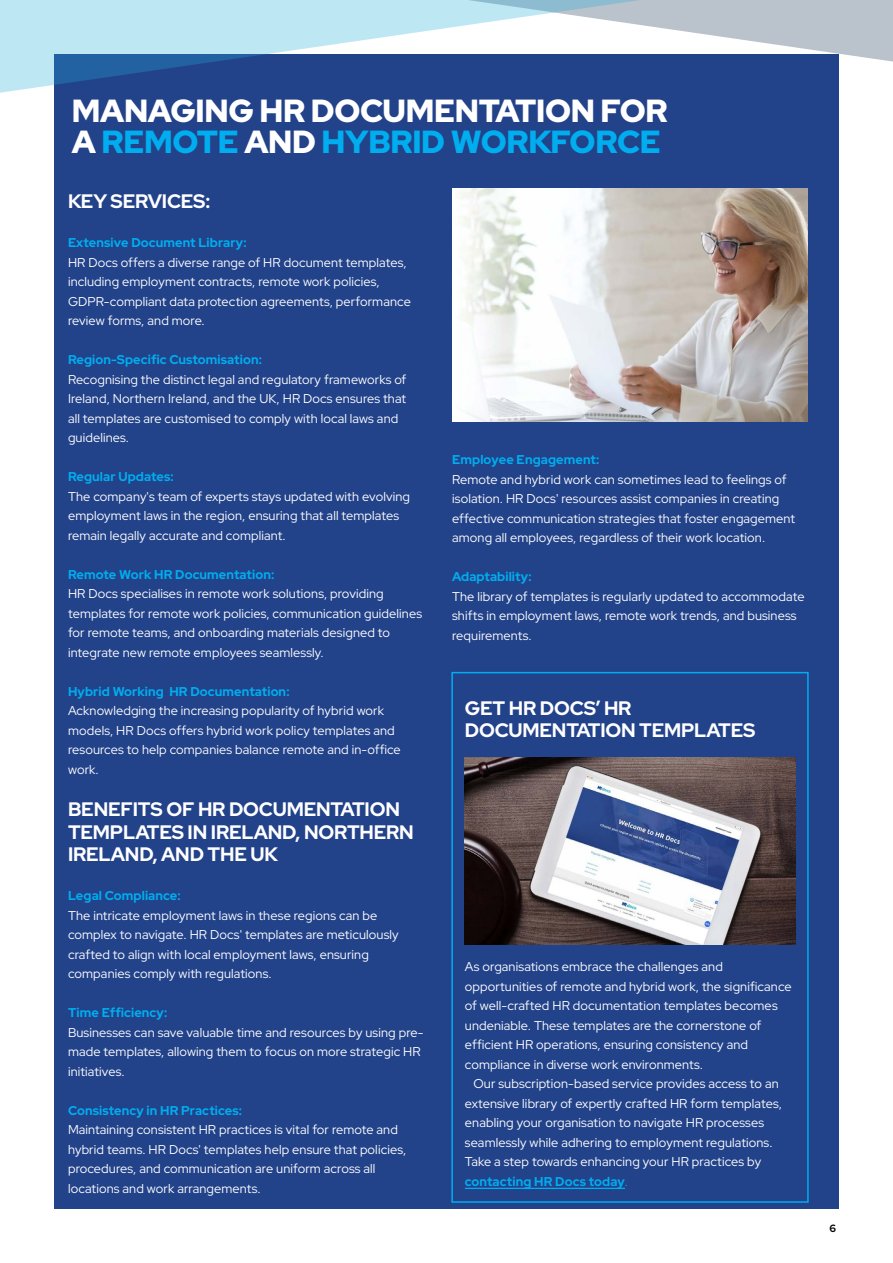
<style>
.page{position:relative;width:893px;height:1263px;background:#fff}
.page>*{position:absolute;margin:0;border:0;box-sizing:border-box;transform-origin:0 0}
.t1{font:900 31.95px/31.3px "Red Hat Display";letter-spacing:-.01em;color:#fff}
.t2{font:700 19.5px/22.5px "Red Hat Display";letter-spacing:-.01em;color:#fff}
.t3{font:12.75px/19.5px "Red Hat Display";letter-spacing:.01em;color:#fff}
.t4{font:800 12.75px "Red Hat Display";letter-spacing:.01em;color:#00aeef}
.t5{font:700 10.5px "Red Hat Display";color:#000}
.s1{color:#00aeef}
.s2{font-weight:800;color:#00aeef}
</style>
<div class="page">
<div style="left:54px;top:54px;width:785px;height:1155px;background:#22428a"></div>
<svg style="left:0;top:0;width:893px;height:93px"></svg>
<img style="left:452px;top:189px;width:356px;height:233px">
<div style="left:451px;top:672px;width:358px;height:531px;border:2px solid #00aeef"></div>
<hr style="left:465px;top:1188px;width:160px;height:1px;background:#00aeef">
<img style="left:465px;top:757px;width:330px;height:187px">
<h1 class="t1" style="left:72px;top:94px;width:597px">MANAGING HR DOCUMENTATION FOR<br>A <span class="s1">REMOTE</span> AND <span class="s1">HYBRID WORKFORCE</span></h1>
<h2 class="t2" style="left:68px;top:190px;width:144px">KEY SERVICES:</h2>
<p class="t4" style="left:68px;top:235px;width:180px">Extensive Document Library:</p>
<p class="t3" style="left:68px;top:252px;width:344px">HR Docs offers a diverse range of HR document templates, including employment contracts, remote work policies, GDPR-compliant data protection agreements, performance review forms, and more.</p>
<p class="t4" style="left:68px;top:352px;width:195px">Region-Specific Customisation:</p>
<p class="t3" style="left:68px;top:369px;width:340px">Recognising the distinct legal and regulatory frameworks of Ireland, Northern Ireland, and the UK, HR Docs ensures that all templates are customised to comply with local laws and guidelines.</p>
<p class="t4" style="left:68px;top:469px;width:107px">Regular Updates:</p>
<p class="t3" style="left:68px;top:486px;width:343px">The company's team of experts stays updated with evolving employment laws in the region, ensuring that all templates remain legally accurate and compliant.</p>
<p class="t4" style="left:68px;top:566px;width:208px">Remote Work HR Documentation:</p>
<p class="t3" style="left:68px;top:584px;width:356px">HR Docs specialises in remote work solutions, providing templates for remote work policies, communication guidelines for remote teams, and onboarding materials designed to integrate new remote employees seamlessly.</p>
<p class="t4" style="left:68px;top:683px;width:223px">Hybrid Working HR Documentation:</p>
<p class="t3" style="left:68px;top:701px;width:334px">Acknowledging the increasing popularity of hybrid work models, HR Docs offers hybrid work policy templates and resources to help companies balance remote and in-office work.</p>
<h2 class="t2" style="left:68px;top:797px;width:347px">BENEFITS OF HR DOCUMENTATION<br>TEMPLATES IN IRELAND, NORTHERN<br>IRELAND, AND THE UK</h2>
<p class="t4" style="left:68px;top:887px;width:114px">Legal Compliance:</p>
<p class="t3" style="left:68px;top:905px;width:332px">The intricate employment laws in these regions can be complex to navigate. HR Docs' templates are meticulously crafted to align with local employment laws, ensuring companies comply with regulations.</p>
<p class="t4" style="left:68px;top:1004px;width:101px">Time Efficiency:</p>
<p class="t3" style="left:68px;top:1022px;width:357px">Businesses can save valuable time and resources by using pre&shy;made templates, allowing them to focus on more strategic HR initiatives.</p>
<p class="t4" style="left:68px;top:1102px;width:176px">Consistency in HR Practices:</p>
<p class="t3" style="left:68px;top:1119px;width:340px">Maintaining consistent HR practices is vital for remote and hybrid teams. HR Docs' templates help ensure that policies, procedures, and communication are uniform across all locations and work arrangements.</p>
<p class="t4" style="left:452px;top:452px;width:149px">Employee Engagement:</p>
<p class="t3" style="left:452px;top:469px;width:345px">Remote and hybrid work can sometimes lead to feelings of isolation. HR Docs' resources assist companies in creating effective communication strategies that foster engagement among all employees, regardless of their work location.</p>
<p class="t4" style="left:452px;top:569px;width:81px">Adaptability:</p>
<p class="t3" style="left:452px;top:586px;width:354px">The library of templates is regularly updated to accommodate shifts in employment laws, remote work trends, and business requirements.</p>
<h2 class="t2" style="left:465px;top:696px;width:292px">GET HR DOCS’ HR<br>DOCUMENTATION TEMPLATES</h2>
<p class="t3" style="left:465px;top:957px;width:328px">As organisations embrace the challenges and opportunities of remote and hybrid work, the significance of well-crafted HR documentation templates becomes undeniable. These templates are the cornerstone of efficient HR operations, ensuring consistency and compliance in diverse work environments.</p>
<p class="t3" style="left:465px;top:1074px;width:319px;text-indent:9px">Our subscription-based service provides access to an extensive library of expertly crafted HR form templates, enabling your organisation to navigate HR processes seamlessly while adhering to employment regulations.<br>Take a step towards enhancing your HR practices by <span class="s2">contacting HR Docs today</span><span class="s1">.</span></p>
<p class="t5" style="left:830px;top:1222px;width:8px">6</p>
</div>
